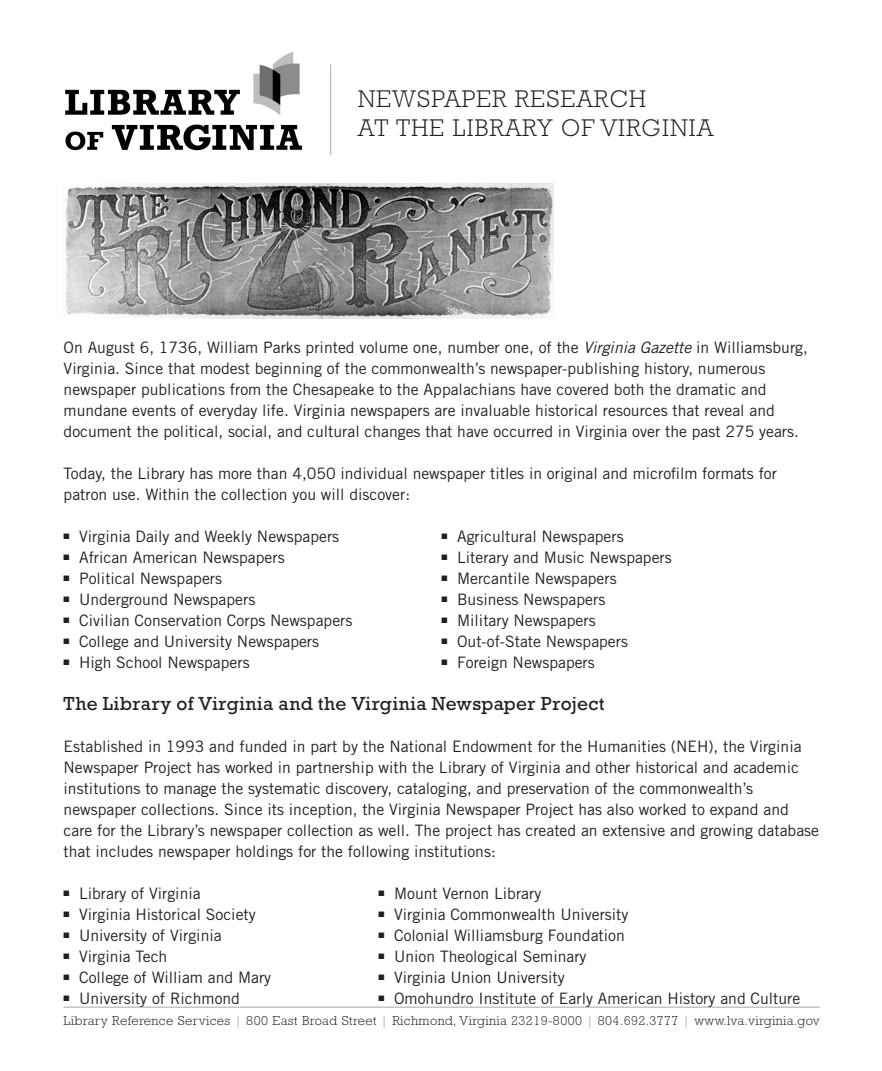
<style>
.page{position:relative;width:882px;height:1071px;background:#fff}
.page>*{position:absolute;margin:0;border:0;box-sizing:border-box;transform-origin:0 0}
.t1{font:300 24.5px "Rockwell Std";letter-spacing:.05em;color:#231f20}
.body_copy{font:19.25px "Rockwell Std";letter-spacing:.015em;color:#231f20}
.t2{font:15.75px/21px "Trade Gothic LT Std";color:#231f20}
.t3{font:300 13.12px "Rockwell Std";letter-spacing:.03em;color:#231f20}
.s1{font-style:italic}
.s2{font-weight:400;color:#bcbdc0}
</style>
<div class="page">
<img style="left:65px;top:52px;width:267px;height:104px">
<hr style="left:64px;top:1007px;width:756px;height:1px;background:#bcbdc0">
<hr style="left:330px;top:64px;width:1px;height:91px;background:#bcbdc0">
<img style="left:65px;top:183px;width:488px;height:136px">
<p class="t1" style="left:358px;top:85px;width:289px">NEWSPAPER RESEARCH</p>
<p class="t1" style="left:358px;top:114px;width:357px">AT THE LIBRARY OF VIRGINIA</p>
<p class="t2" style="left:64px;top:337px;width:746px">On August 6, 1736, William Parks printed volume one, number one, of the <span class="s1">Virginia Gazette</span> in Williamsburg, Virginia. Since that modest beginning of the commonwealth’s newspaper-publishing history, numerous newspaper publications from the Chesapeake to the Appalachians have covered both the dramatic and mundane events of everyday life. Virginia newspapers are invaluable historical resources that reveal and document the political, social, and cultural changes that have occurred in Virginia over the past 275 years.</p>
<p class="t2" style="left:64px;top:463px;width:715px">Today, the Library has more than 4,050 individual newspaper titles in original and microfilm formats for patron use. Within the collection you will discover:</p>
<p class="t2" style="left:64px;top:526px;width:277px">■ Virginia Daily and Weekly Newspapers</p>
<p class="t2" style="left:442px;top:526px;width:184px">■ Agricultural Newspapers</p>
<p class="t2" style="left:64px;top:547px;width:223px">■ African American Newspapers</p>
<p class="t2" style="left:442px;top:547px;width:232px">■ Literary and Music Newspapers</p>
<p class="t2" style="left:64px;top:568px;width:160px">■ Political Newspapers</p>
<p class="t2" style="left:442px;top:568px;width:177px">■ Mercantile Newspapers</p>
<p class="t2" style="left:64px;top:589px;width:193px">■ Underground Newspapers</p>
<p class="t2" style="left:442px;top:589px;width:165px">■ Business Newspapers</p>
<p class="t2" style="left:64px;top:610px;width:290px">■ Civilian Conservation Corps Newspapers</p>
<p class="t2" style="left:442px;top:610px;width:156px">■ Military Newspapers</p>
<p class="t2" style="left:64px;top:631px;width:257px">■ College and University Newspapers</p>
<p class="t2" style="left:442px;top:631px;width:188px">■ Out-of-State Newspapers</p>
<p class="t2" style="left:64px;top:652px;width:188px">■ High School Newspapers</p>
<p class="t2" style="left:442px;top:652px;width:155px">■ Foreign Newspapers</p>
<p class="body_copy" style="left:64px;top:692px;width:543px">The Library of Virginia and the Virginia Newspaper Project</p>
<p class="t2" style="left:64px;top:736px;width:757px">Established in 1993 and funded in part by the National Endowment for the Humanities (NEH), the Virginia Newspaper Project has worked in partnership with the Library of Virginia and other historical and academic institutions to manage the systematic discovery, cataloging, and preservation of the commonwealth’s newspaper collections. Since its inception, the Virginia Newspaper Project has also worked to expand and care for the Library’s newspaper collection as well. The project has created an extensive and growing database that includes newspaper holdings for the following institutions:</p>
<p class="t2" style="left:64px;top:883px;width:139px">■ Library of Virginia</p>
<p class="t2" style="left:379px;top:883px;width:164px">■ Mount Vernon Library</p>
<p class="t2" style="left:64px;top:904px;width:194px">■ Virginia Historical Society</p>
<p class="t2" style="left:379px;top:904px;width:251px">■ Virginia Commonwealth University</p>
<p class="t2" style="left:64px;top:925px;width:160px">■ University of Virginia</p>
<p class="t2" style="left:379px;top:925px;width:248px">■ Colonial Williamsburg Foundation</p>
<p class="t2" style="left:64px;top:946px;width:105px">■ Virginia Tech</p>
<p class="t2" style="left:379px;top:946px;width:209px">■ Union Theological Seminary</p>
<p class="t2" style="left:64px;top:967px;width:209px">■ College of William and Mary</p>
<p class="t2" style="left:379px;top:967px;width:188px">■ Virginia Union University</p>
<p class="t2" style="left:64px;top:988px;width:178px">■ University of Richmond</p>
<p class="t2" style="left:379px;top:988px;width:423px">■ Omohundro Institute of Early American History and Culture</p>
<p class="t3" style="left:64px;top:1014px;width:758px">Library Reference Services <span class="s2">|</span> 800 East Broad Street <span class="s2">|</span> Richmond, Virginia 23219-8000 <span class="s2">|</span> 804.692.3777 <span class="s2">|</span> www.lva.virginia.gov</p>
</div>
